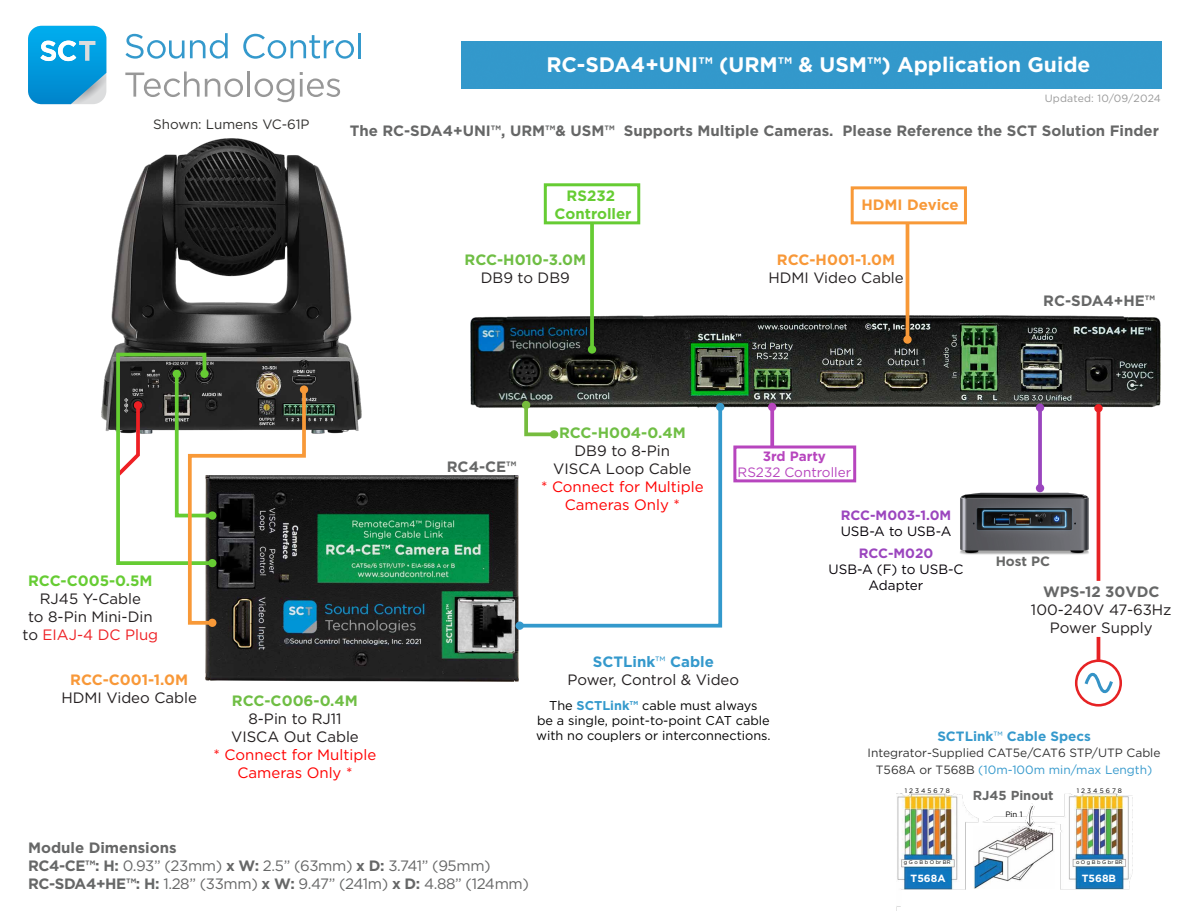
<style>
.page{position:relative;width:1188px;height:918px;background:#fff}
.page>*{position:absolute;margin:0;border:0;box-sizing:border-box;transform-origin:0 0}
.t1{font:700 21px "Gotham";color:#fff}
.t2{font:15px/18px "Gotham HTF";color:#231f20;text-align:center}
.t3{font:700 15px "Gotham";color:#666767}
.t4{font:15px/18px "Gotham HTF";letter-spacing:-.025em;color:#666767}
.t5{font:15px/18px "Gotham HTF";color:#f00;text-align:center}
.t6{font:700 15px "Gotham";color:#6fbe44}
.t7{font:700 15px/18px "Gotham";color:#6c3;text-align:center}
.t8{font:700 15px "Gotham";color:#f89838}
.t9{font:700 15px "Gotham";color:#3599cc}
.t10{font:700 15px "Gotham";color:#f89938}
.t11{font:13.5px "Gotham HTF";color:#050007}
.t12{font:700 13.5px "Gotham";color:#9b45be}
.t13{font:700 13.5px "Gotham";color:#3599cc}
.t14{font:13.5px "Gotham HTF";color:#31302e}
.t15{font:13.5px "Gotham HTF";color:#b745be}
.t16{font:700 13.5px "Gotham";color:#b745be}
.t17{font:700 13.5px "Gotham";color:#666766}
.t18{font:700 13.05px "Gotham";color:#666767}
.t19{font:12.75px/15.3px "Gotham HTF";color:#000;text-align:center}
.t20{font:12px/16.5px "Gotham HTF";color:#333;text-align:center}
.t21{font:10.5px "Gotham HTF";letter-spacing:.02em;color:#989898}
.t22{font:700 10.35px "Gotham";color:#fff}
.t23{font:7.8px "Gotham HTF";color:#000}
.t24{font:6.45px "Gotham HTF";color:#000}
.t25{font:5.25px "Gotham HTF";color:#000}
.s1{color:#ee2024}
.s2{font-family:"Gotham HTF";font-weight:400}
.s3{font-family:"Gotham";font-weight:700;color:#3499cc}
.s4{font-family:"Gotham";font-weight:700}
.s5{color:#3599cc}
</style>
<div class="page">
<img style="left:102px;top:139px;width:259px;height:295px">
<img style="left:470px;top:315px;width:691px;height:93px">
<img style="left:205px;top:476px;width:314px;height:205px">
<img style="left:896px;top:793px;width:237px;height:117px">
<img style="left:974px;top:826px;width:80px;height:62px">
<img style="left:1026px;top:804px;width:9px;height:23px">
<svg style="left:590px;top:224px;width:4px;height:121px"></svg>
<hr style="left:906px;top:223px;width:3px;height:117px;background:#f89938">
<div style="left:851px;top:186px;width:116px;height:38px;border:3px solid #f89938"></div>
<div style="left:544px;top:183px;width:96px;height:41px;border:3px solid #6c3"></div>
<div style="left:903px;top:335px;width:9px;height:9px;background:#f89938;border-radius:50%"></div>
<div style="left:588px;top:345px;width:8px;height:9px;background:#6c3;border-radius:50%"></div>
<div style="left:733px;top:446px;width:123px;height:36px;border:3px solid #b745be"></div>
<div style="left:768px;top:403px;width:8px;height:8px;background:#b745be;border-radius:50%"></div>
<svg style="left:770px;top:410px;width:4px;height:37px"></svg>
<img style="left:960px;top:474px;width:141px;height:94px">
<div style="left:1094px;top:404px;width:9px;height:8px;background:#ed2024;border-radius:50%"></div>
<svg style="left:522px;top:402px;width:36px;height:1px"></svg>
<div style="left:1036px;top:404px;width:8px;height:8px;background:#9a45be;border-radius:50%"></div>
<div style="left:1036px;top:484px;width:8px;height:8px;background:#9a45be;border-radius:50%"></div>
<div style="left:461px;top:42px;width:700px;height:46px;background:#3398cb"></div>
<svg style="left:113px;top:351px;width:195px;height:276px"></svg>
<svg style="left:516px;top:403px;width:208px;height:226px"></svg>
<svg style="left:126px;top:33px;width:102px;height:26px"></svg>
<svg style="left:243px;top:34px;width:111px;height:25px"></svg>
<hr style="left:358px;top:33px;width:3px;height:25px;background:#3499cc">
<svg style="left:125px;top:72px;width:118px;height:25px"></svg>
<hr style="left:247px;top:72px;width:3px;height:25px;background:#989898">
<svg style="left:255px;top:78px;width:39px;height:24px"></svg>
<svg style="left:300px;top:72px;width:40px;height:25px"></svg>
<svg style="left:28px;top:26px;width:78px;height:78px;background:#2ba8df"></svg>
<div style="left:1075px;top:659px;width:47px;height:48px;border:3px solid #e62224;border-radius:50%"></div>
<svg style="left:1084px;top:672px;width:29px;height:22px"></svg>
<hr style="left:1097px;top:408px;width:3px;height:173px;background:#e62224">
<hr style="left:1097px;top:637px;width:3px;height:24px;background:#e62224">
<svg style="left:1038px;top:411px;width:4px;height:74px"></svg>
<h1 class="t1" style="left:546px;top:51px;width:545px">RC-SDA4+UNI™ (URM™ &amp; USM™) Application Guide</h1>
<p class="t14" style="left:153px;top:117px;width:158px">Shown: Lumens VC-61P</p>
<p class="t21" style="left:1045px;top:92px;width:118px">Updated: 10/09/2024</p>
<p class="t3" style="left:350px;top:120px;width:811px">The RC-SDA4+UNI™, URM™&amp; USM™ Supports Multiple Cameras. Please Reference the SCT Solution Finder</p>
<p class="t7" style="left:555px;top:186px;width:78px">RS232<br>Controller</p>
<p class="t6" style="left:465px;top:250px;width:123px">RCC-H010-3.0M</p>
<p class="t2" style="left:481px;top:269px;width:91px">DB9 to DB9</p>
<p class="t10" style="left:861px;top:195px;width:99px">HDMI Device</p>
<p class="t8" style="left:777px;top:250px;width:120px">RCC-H001-1.0M</p>
<p class="t2" style="left:768px;top:268px;width:137px">HDMI Video Cable</p>
<p class="t3" style="left:1043px;top:291px;width:114px">RC-SDA4+HE™</p>
<p class="t6" style="left:559px;top:423px;width:128px">RCC-H004-0.4M</p>
<p class="t2" style="left:553px;top:442px;width:140px">DB9 to 8-Pin<br>VISCA Loop Cable</p>
<p class="t5" style="left:541px;top:478px;width:164px">* Connect for Multiple<br>Cameras Only *</p>
<p class="t16" style="left:763px;top:447px;width:65px">3rd Party</p>
<p class="t15" style="left:738px;top:465px;width:115px">RS232 Controller</p>
<p class="t3" style="left:447px;top:457px;width:71px">RC4-CE™</p>
<p class="t12" style="left:841px;top:506px;width:112px">RCC-M003-1.0M</p>
<p class="t11" style="left:841px;top:524px;width:112px">USB-A to USB-A</p>
<p class="t12" style="left:859px;top:544px;width:76px">RCC-M020</p>
<p class="t11" style="left:829px;top:562px;width:137px">USB-A (F) to USB-C</p>
<p class="t7" style="left:28px;top:571px;width:126px">RCC-C005-0.5M</p>
<p class="t11" style="left:869px;top:578px;width:56px">Adapter</p>
<p class="t2" style="left:23px;top:589px;width:137px">RJ45 Y-Cable<br>to 8-Pin Mini-Din to <span class="s1">EIAJ-4 DC Plug</span></p>
<p class="t17" style="left:996px;top:552px;width:56px">Host PC</p>
<p class="t3" style="left:1043px;top:581px;width:118px">WPS-12 30VDC</p>
<p class="t2" style="left:1031px;top:600px;width:142px">100-240V 47-63Hz<br>Power Supply</p>
<p class="t8" style="left:70px;top:670px;width:119px">RCC-C001-1.0M</p>
<p class="t2" style="left:61px;top:689px;width:137px">HDMI Video Cable</p>
<p class="t6" style="left:232px;top:691px;width:127px">RCC-C006-0.4M</p>
<p class="t2" style="left:231px;top:709px;width:129px">8-Pin to RJ11<br>VISCA Out Cable</p>
<p class="t5" style="left:214px;top:745px;width:164px">* Connect for Multiple<br>Cameras Only *</p>
<p class="t9" style="left:593px;top:652px;width:123px">SCTLink<span class="s2">™</span> Cable</p>
<p class="t2" style="left:568px;top:671px;width:173px">Power, Control &amp; Video</p>
<p class="t19" style="left:536px;top:697px;width:236px">The <span class="s3">SCTLink™</span> cable must always<br>be a single, point-to-point CAT cable with no couplers or interconnections.</p>
<p class="t3" style="left:28px;top:838px;width:150px">Module Dimensions</p>
<p class="t4" style="left:28px;top:857px;width:502px"><span class="s4">RC4-CE™: H:</span> 0.93” (23mm) <span class="s4">x W:</span> 2.5” (63mm) <span class="s4">x D:</span> 3.741” (95mm)<br><span class="s4">RC-SDA4+HE™: H:</span> 1.28” (33mm) <span class="s4">x W:</span> 9.47” (241m) <span class="s4">x D:</span> 4.88” (124mm)</p>
<p class="t13" style="left:937px;top:727px;width:155px">SCTLink<span class="s2">™</span> Cable Specs</p>
<p class="t20" style="left:868px;top:744px;width:294px">Integrator-Supplied CAT5e/CAT6 STP/UTP Cable<br>T568A or T568B <span class="s5">(10m-100m min/max Length)</span></p>
<p class="t24" style="left:905px;top:787px;width:47px">1 2 3 4 5 6 7 8</p>
<p class="t18" style="left:973px;top:787px;width:82px">RJ45 Pinout</p>
<p class="t24" style="left:1077px;top:787px;width:47px">1 2 3 4 5 6 7 8</p>
<p class="t23" style="left:1005px;top:810px;width:19px">Pin 1</p>
<p class="t25" style="left:904px;top:859px;width:48px">g G o B b O br BR</p>
<p class="t25" style="left:1076px;top:859px;width:48px">o O g B b G br BR</p>
<p class="t22" style="left:911px;top:871px;width:36px">T568A</p>
<p class="t22" style="left:1082px;top:871px;width:36px">T568B</p>
</div>
